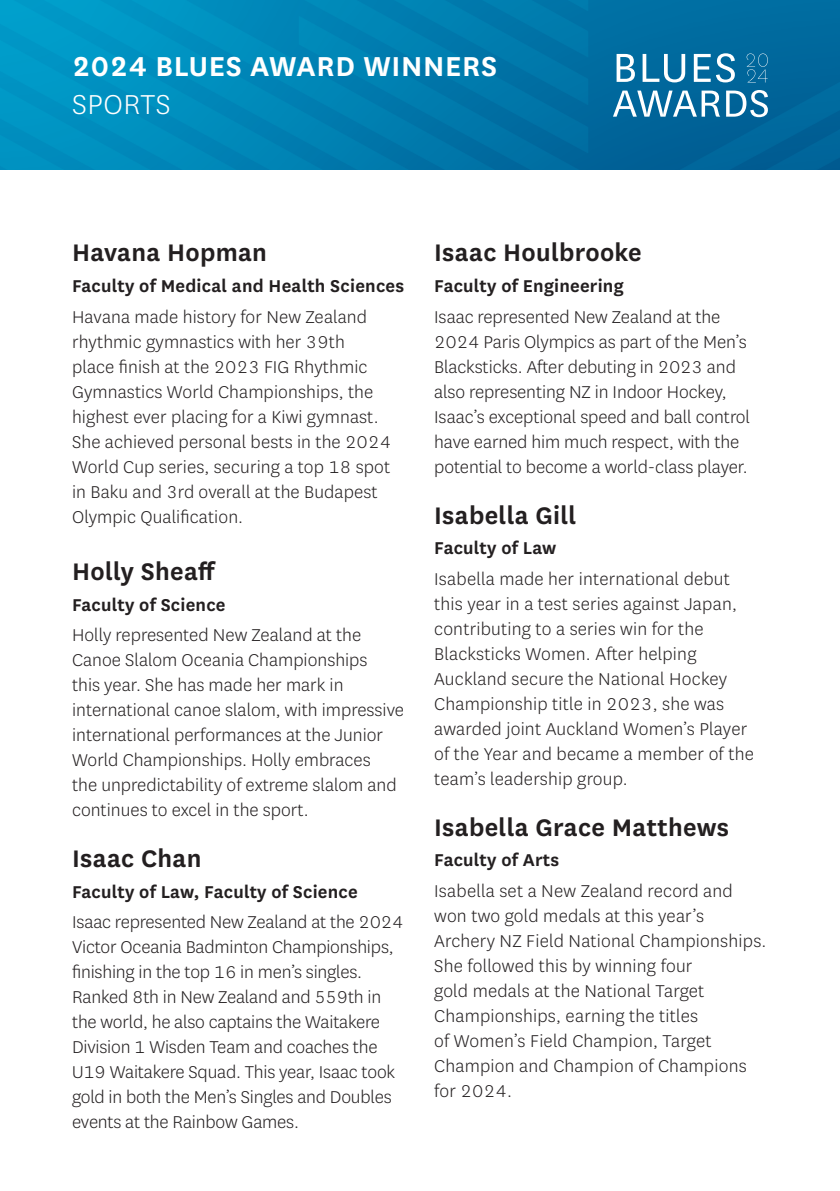
<style>
.page{position:relative;width:840px;height:1191px;background:#fff}
.page>*{position:absolute;margin:0;border:0;box-sizing:border-box;transform-origin:0 0}
.Heading_2{font:600 32px/38.4px "National";letter-spacing:.02em;color:#fff}
.name{font:600 28px "National";letter-spacing:.01em;color:#231f20}
.Body{font:300 20px/25px "National";color:#231f20}
.Faculty{font:600 20px "National";letter-spacing:.01em;color:#231f20}
.s1{font-weight:300}
</style>
<div class="page">
<img style="left:0;top:0;width:839px;height:169px">
<svg style="left:746px;top:53px;width:21px;height:29px"></svg>
<svg style="left:616px;top:54px;width:18px;height:28px"></svg>
<svg style="left:642px;top:54px;width:42px;height:28px"></svg>
<svg style="left:693px;top:53px;width:41px;height:29px"></svg>
<svg style="left:612px;top:91px;width:107px;height:26px"></svg>
<svg style="left:725px;top:90px;width:42px;height:27px"></svg>
<p class="Heading_2" style="left:72px;top:45px;width:426px">2024 BLUES AWARD WINNERS<br><span class="s1">SPORTS</span></p>
<p class="name" style="left:72px;top:233px;width:196px">Havana Hopman</p>
<p class="Faculty" style="left:72px;top:272px;width:333px">Faculty of Medical and Health Sciences</p>
<p class="Body" style="left:72px;top:304px;width:320px">Havana made history for New Zealand rhythmic gymnastics with her 39th place finish at the 2023 FIG Rhythmic Gymnastics World Championships, the highest ever placing for a Kiwi gymnast.<br>She achieved personal bests in the 2024<br>World Cup series, securing a top 18 spot in Baku and 3rd overall at the Budapest Olympic Qualification.</p>
<p class="name" style="left:72px;top:552px;width:145px">Holly Sheaff</p>
<p class="Faculty" style="left:72px;top:590px;width:155px">Faculty of Science</p>
<p class="Body" style="left:72px;top:622px;width:333px">Holly represented New Zealand at the Canoe Slalom Oceania Championships<br>this year. She has made her mark in international canoe slalom, with impressive international performances at the Junior World Championships. Holly embraces<br>the unpredictability of extreme slalom and continues to excel in the sport.</p>
<p class="name" style="left:72px;top:839px;width:131px">Isaac Chan</p>
<p class="Faculty" style="left:72px;top:877px;width:287px">Faculty of Law, Faculty of Science</p>
<p class="Body" style="left:72px;top:909px;width:333px">Isaac represented New Zealand at the 2024<br>Victor Oceania Badminton Championships, finishing in the top 16 in men’s singles.<br>Ranked 8th in New Zealand and 559th in the world, he also captains the Waitakere Division 1 Wisden Team and coaches the U19 Waitakere Squad. This year, Isaac took gold in both the Men’s Singles and Doubles events at the Rainbow Games.</p>
<p class="name" style="left:434px;top:233px;width:209px">Isaac Houlbrooke</p>
<p class="Faculty" style="left:434px;top:272px;width:191px">Faculty of Engineering</p>
<p class="Body" style="left:434px;top:304px;width:317px">Isaac represented New Zealand at the 2024 Paris Olympics as part of the Men’s Blacksticks. After debuting in 2023 and also representing NZ in Indoor Hockey, Isaac’s exceptional speed and ball control have earned him much respect, with the potential to become a world-class player.</p>
<p class="name" style="left:434px;top:495px;width:144px">Isabella Gill</p>
<p class="Faculty" style="left:434px;top:534px;width:124px">Faculty of Law</p>
<p class="Body" style="left:434px;top:565px;width:321px">Isabella made her international debut this year in a test series against Japan, contributing to a series win for the Blacksticks Women. After helping Auckland secure the National Hockey Championship title in 2023, she was awarded joint Auckland Women’s Player of the Year and became a member of the team’s leadership group.</p>
<p class="name" style="left:434px;top:807px;width:296px">Isabella Grace Matthews</p>
<p class="Faculty" style="left:434px;top:846px;width:126px">Faculty of Arts</p>
<p class="Body" style="left:434px;top:877px;width:333px">Isabella set a New Zealand record and won two gold medals at this year’s<br>Archery NZ Field National Championships.<br>She followed this by winning four<br>gold medals at the National Target<br>Championships, earning the titles<br>of Women’s Field Champion, Target<br>Champion and Champion of Champions for 2024.</p>
</div>
